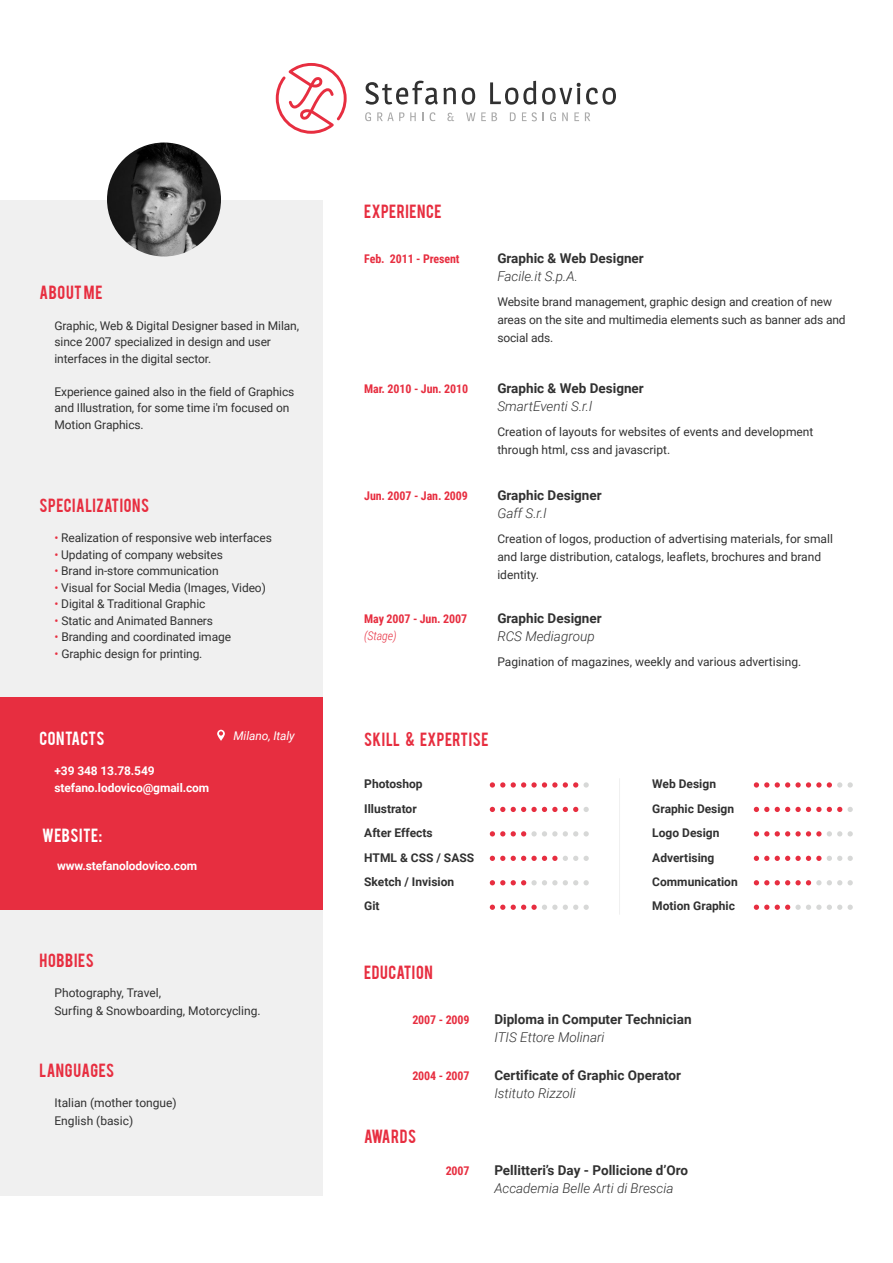
<style>
.page{position:relative;width:893px;height:1263px;background:#fff}
.page>*{position:absolute;margin:0;border:0;box-sizing:border-box;transform-origin:0 0}
.t1{font:15px "Bebas";letter-spacing:.04em;color:#e72e40}
.t2{font:15px "Bebas";letter-spacing:.035em;color:#fff}
.t3{font:700 13.5px "Roboto";color:#313131}
.t4{font:italic 300 13.5px "Roboto";color:#313131}
.t5{font:12px/18px "Roboto";letter-spacing:-.01em;color:#313131}
.t6{font:700 12px "Roboto";color:#313131}
.t7{font:700 12px "Roboto Condensed";letter-spacing:-.01em;color:#e72e40}
.t8{font:700 12px/16.5px "Roboto";letter-spacing:-.01em;color:#fff}
.t9{font:italic 12px "Roboto";letter-spacing:-.01em;color:#fff}
.t10{font:italic 300 12px "Roboto Condensed";letter-spacing:-.01em;color:#e72e40}
.s1{color:#e72e40}
</style>
<div class="page">
<div style="left:0;top:200px;width:323px;height:995px;background:#f0f0f0"></div>
<div style="left:0;top:697px;width:323px;height:212px;background:#e72e40"></div>
<svg style="left:276px;top:63px;width:71px;height:71px"></svg>
<svg style="left:365px;top:112px;width:6px;height:9px"></svg>
<svg style="left:377px;top:112px;width:27px;height:9px"></svg>
<svg style="left:410px;top:112px;width:6px;height:9px"></svg>
<svg style="left:422px;top:112px;width:2px;height:9px"></svg>
<svg style="left:430px;top:112px;width:5px;height:9px"></svg>
<svg style="left:447px;top:113px;width:7px;height:8px"></svg>
<svg style="left:466px;top:112px;width:9px;height:9px"></svg>
<svg style="left:481px;top:112px;width:5px;height:9px"></svg>
<svg style="left:492px;top:112px;width:5px;height:9px"></svg>
<svg style="left:510px;top:112px;width:6px;height:9px"></svg>
<svg style="left:522px;top:112px;width:15px;height:9px"></svg>
<svg style="left:550px;top:112px;width:6px;height:9px"></svg>
<svg style="left:562px;top:112px;width:6px;height:9px"></svg>
<svg style="left:574px;top:112px;width:5px;height:9px"></svg>
<svg style="left:585px;top:112px;width:5px;height:9px"></svg>
<svg style="left:365px;top:81px;width:91px;height:24px"></svg>
<svg style="left:462px;top:88px;width:13px;height:17px"></svg>
<svg style="left:490px;top:81px;width:46px;height:24px"></svg>
<svg style="left:542px;top:83px;width:74px;height:22px"></svg>
<img style="left:107px;top:142px;width:114px;height:114px;border-radius:57px">
<svg style="left:217px;top:730px;width:8px;height:11px"></svg>
<svg style="left:490px;top:782px;width:15px;height:6px"></svg>
<svg style="left:584px;top:782px;width:5px;height:6px"></svg>
<svg style="left:511px;top:782px;width:67px;height:6px"></svg>
<svg style="left:754px;top:782px;width:15px;height:6px"></svg>
<svg style="left:848px;top:782px;width:5px;height:6px"></svg>
<svg style="left:775px;top:782px;width:67px;height:6px"></svg>
<svg style="left:490px;top:807px;width:15px;height:5px"></svg>
<svg style="left:584px;top:807px;width:5px;height:5px"></svg>
<svg style="left:511px;top:807px;width:67px;height:5px"></svg>
<svg style="left:754px;top:807px;width:15px;height:5px"></svg>
<svg style="left:848px;top:807px;width:5px;height:5px"></svg>
<svg style="left:775px;top:807px;width:67px;height:5px"></svg>
<svg style="left:490px;top:831px;width:15px;height:5px"></svg>
<svg style="left:584px;top:831px;width:5px;height:5px"></svg>
<svg style="left:511px;top:831px;width:67px;height:5px"></svg>
<svg style="left:754px;top:831px;width:15px;height:5px"></svg>
<svg style="left:848px;top:831px;width:5px;height:5px"></svg>
<svg style="left:775px;top:831px;width:67px;height:5px"></svg>
<svg style="left:490px;top:856px;width:15px;height:5px"></svg>
<svg style="left:584px;top:856px;width:5px;height:5px"></svg>
<svg style="left:511px;top:856px;width:67px;height:5px"></svg>
<svg style="left:754px;top:856px;width:15px;height:5px"></svg>
<svg style="left:848px;top:856px;width:5px;height:5px"></svg>
<svg style="left:775px;top:856px;width:67px;height:5px"></svg>
<svg style="left:490px;top:880px;width:15px;height:5px"></svg>
<svg style="left:584px;top:880px;width:5px;height:5px"></svg>
<svg style="left:511px;top:880px;width:67px;height:5px"></svg>
<svg style="left:754px;top:880px;width:15px;height:5px"></svg>
<svg style="left:848px;top:880px;width:5px;height:5px"></svg>
<svg style="left:775px;top:880px;width:67px;height:5px"></svg>
<svg style="left:490px;top:905px;width:15px;height:5px"></svg>
<svg style="left:584px;top:905px;width:5px;height:5px"></svg>
<svg style="left:511px;top:905px;width:67px;height:5px"></svg>
<svg style="left:754px;top:905px;width:15px;height:5px"></svg>
<svg style="left:848px;top:905px;width:5px;height:5px"></svg>
<svg style="left:775px;top:905px;width:67px;height:5px"></svg>
<hr style="left:619px;top:778px;width:1px;height:136px;background:#f0f0f0">
<p class="t1" style="left:39px;top:281px;width:64px">ABOUT ME</p>
<p class="t5" style="left:54px;top:317px;width:246px;line-height:16.5px">Graphic, Web &amp; Digital Designer based in Milan, since 2007 specialized in design and user interfaces in the digital sector.</p>
<p class="t5" style="left:54px;top:383px;width:241px;line-height:16.5px">Experience gained also in the field of Graphics and Illustration, for some time i'm focused on<br>Motion Graphics.</p>
<p class="t1" style="left:39px;top:494px;width:111px">SPECIALIZATIONS</p>
<p class="t5" style="left:54px;top:528px;width:219px"><span class="s1">•</span> Realization of responsive web interfaces</p>
<p class="t5" style="left:55px;top:545px;width:170px"><span class="s1">•</span> Updating of company websites</p>
<p class="t5" style="left:55px;top:561px;width:166px"><span class="s1">•</span> Brand in-store communication</p>
<p class="t5" style="left:55px;top:578px;width:213px"><span class="s1">•</span> Visual for Social Media (Images, Video)</p>
<p class="t5" style="left:55px;top:594px;width:152px"><span class="s1">•</span> Digital &amp; Traditional Graphic</p>
<p class="t5" style="left:55px;top:611px;width:160px"><span class="s1">•</span> Static and Animated Banners</p>
<p class="t5" style="left:55px;top:627px;width:178px"><span class="s1">•</span> Branding and coordinated image</p>
<p class="t5" style="left:55px;top:644px;width:149px"><span class="s1">•</span> Graphic design for printing.</p>
<p class="t2" style="left:39px;top:727px;width:67px">CONTACTS</p>
<p class="t8" style="left:54px;top:762px;width:156px">+39 348 13.78.549 stefano.lodovico@gmail.com</p>
<p class="t2" style="left:42px;top:824px;width:62px">WEBSITE:</p>
<p class="t8" style="left:57px;top:857px;width:142px">www.stefanolodovico.com</p>
<p class="t9" style="left:234px;top:727px;width:63px">Milano, Italy</p>
<p class="t1" style="left:39px;top:949px;width:56px">HOBBIES</p>
<p class="t5" style="left:54px;top:983px;width:208px">Photography, Travel,<br>Surfing &amp; Snowboarding, Motorcycling.</p>
<p class="t1" style="left:39px;top:1059px;width:76px">LANGUAGES</p>
<p class="t5" style="left:54px;top:1093px;width:124px">Italian (mother tongue)<br>English (basic)</p>
<p class="t1" style="left:364px;top:200px;width:79px">EXPERIENCE</p>
<p class="t7" style="left:364px;top:250px;width:97px">Feb. 2011 - Present</p>
<p class="t3" style="left:497px;top:249px;width:148px">Graphic &amp; Web Designer</p>
<p class="t4" style="left:497px;top:267px;width:82px">Facile.it S.p.A.</p>
<p class="t5" style="left:497px;top:292px;width:350px">Website brand management, graphic design and creation of new areas on the site and multimedia elements such as banner ads and social ads.</p>
<p class="t7" style="left:364px;top:380px;width:105px">Mar. 2010 - Jun. 2010</p>
<p class="t3" style="left:497px;top:379px;width:148px">Graphic &amp; Web Designer</p>
<p class="t4" style="left:497px;top:397px;width:96px">SmartEventi S.r.l</p>
<p class="t5" style="left:497px;top:422px;width:318px">Creation of layouts for websites of events and development through html, css and javascript.</p>
<p class="t7" style="left:364px;top:487px;width:105px">Jun. 2007 - Jan. 2009</p>
<p class="t3" style="left:497px;top:486px;width:106px">Graphic Designer</p>
<p class="t4" style="left:497px;top:504px;width:51px">Gaff S.r.l</p>
<p class="t5" style="left:497px;top:529px;width:337px">Creation of logos, production of advertising materials, for small and large distribution, catalogs, leaflets, brochures and brand identity.</p>
<p class="t7" style="left:364px;top:610px;width:104px">May 2007 - Jun. 2007</p>
<p class="t10" style="left:364px;top:627px;width:34px">(Stage)</p>
<p class="t3" style="left:497px;top:609px;width:106px">Graphic Designer</p>
<p class="t4" style="left:497px;top:627px;width:99px">RCS Mediagroup</p>
<p class="t5" style="left:497px;top:652px;width:306px">Pagination of magazines, weekly and various advertising.</p>
<p class="t1" style="left:364px;top:728px;width:126px">SKILL &amp; EXPERTISE</p>
<p class="t6" style="left:364px;top:775px;width:60px">Photoshop</p>
<p class="t6" style="left:652px;top:775px;width:65px">Web Design</p>
<p class="t6" style="left:364px;top:800px;width:54px">Illustrator</p>
<p class="t6" style="left:652px;top:800px;width:83px">Graphic Design</p>
<p class="t6" style="left:364px;top:824px;width:70px">After Effects</p>
<p class="t6" style="left:652px;top:824px;width:69px">Logo Design</p>
<p class="t6" style="left:364px;top:849px;width:111px">HTML &amp; CSS / SASS</p>
<p class="t6" style="left:652px;top:849px;width:64px">Advertising</p>
<p class="t6" style="left:364px;top:873px;width:91px">Sketch / Invision</p>
<p class="t6" style="left:652px;top:873px;width:87px">Communication</p>
<p class="t6" style="left:364px;top:898px;width:17px">Git</p>
<p class="t6" style="left:652px;top:898px;width:84px">Motion Graphic</p>
<p class="t1" style="left:364px;top:961px;width:70px">EDUCATION</p>
<p class="t7" style="left:412px;top:1011px;width:59px">2007 - 2009</p>
<p class="t3" style="left:494px;top:1010px;width:199px">Diploma in Computer Technician</p>
<p class="t4" style="left:494px;top:1028px;width:112px">ITIS Ettore Molinari</p>
<p class="t7" style="left:412px;top:1067px;width:59px">2004 - 2007</p>
<p class="t3" style="left:494px;top:1065px;width:188px">Certificate of Graphic Operator</p>
<p class="t4" style="left:494px;top:1083px;width:83px">Istituto Rizzoli</p>
<p class="t1" style="left:364px;top:1125px;width:53px">AWARDS</p>
<p class="t7" style="left:446px;top:1162px;width:25px">2007</p>
<p class="t3" style="left:494px;top:1161px;width:195px">Pellitteri’s Day - Pollicione d’Oro</p>
<p class="t4" style="left:494px;top:1179px;width:181px">Accademia Belle Arti di Brescia</p>
</div>
